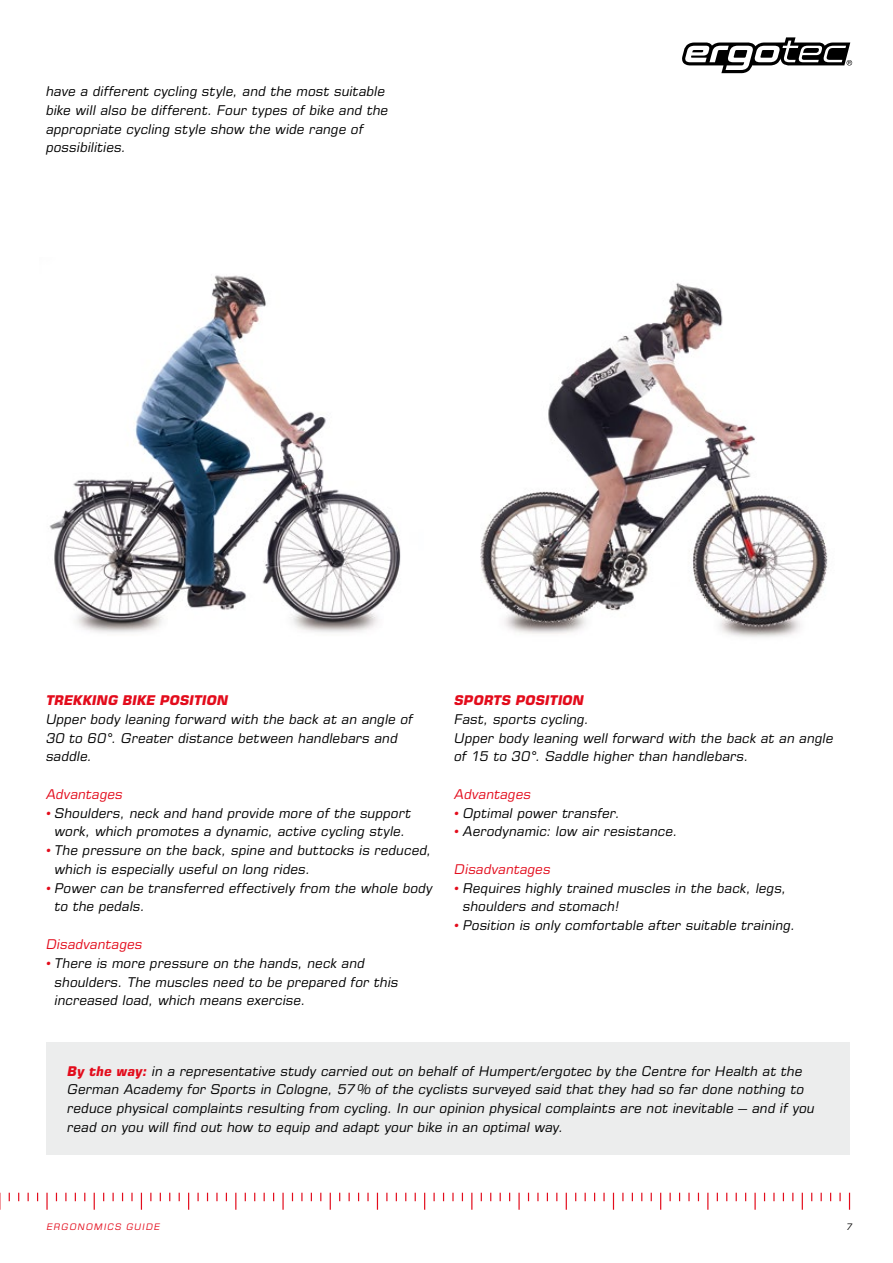
<style>
.page{position:relative;width:893px;height:1263px;background:#fff}
.page>*{position:absolute;margin:0;border:0;box-sizing:border-box;transform-origin:0 0}
.t1{font:italic 13.5px/18.8px "Eurostile LT Pro";letter-spacing:.02em;color:#000}
.t2{font:italic 13.5px "Eurostile LT Pro";letter-spacing:.02em;color:#e30c1c}
.t3{font:italic 700 13.5px "Eurostile LT Pro";color:#e30c1c}
.t4{font:italic 9px "Eurostile LT Pro";letter-spacing:.13em;color:#e30c1c}
.t5{font:italic 9px "Eurostile LT Pro";color:#000}
.s1{color:#e30c1c}
.s2{font-weight:700;color:#e30c1c}
</style>
<div class="page">
<svg style="left:131px;top:1193px;width:2px;height:8px"></svg>
<svg style="left:65px;top:1193px;width:2px;height:8px"></svg>
<svg style="left:216px;top:1193px;width:2px;height:8px"></svg>
<svg style="left:197px;top:1193px;width:2px;height:8px"></svg>
<svg style="left:141px;top:1193px;width:1px;height:17px"></svg>
<svg style="left:94px;top:1193px;width:1px;height:17px"></svg>
<svg style="left:46px;top:1193px;width:2px;height:17px"></svg>
<svg style="left:0;top:1193px;width:1px;height:17px"></svg>
<svg style="left:188px;top:1193px;width:1px;height:17px"></svg>
<svg style="left:282px;top:1193px;width:2px;height:17px"></svg>
<svg style="left:235px;top:1193px;width:1px;height:17px"></svg>
<svg style="left:301px;top:1193px;width:2px;height:8px"></svg>
<svg style="left:330px;top:1193px;width:1px;height:17px"></svg>
<svg style="left:367px;top:1193px;width:2px;height:8px"></svg>
<svg style="left:424px;top:1193px;width:1px;height:17px"></svg>
<svg style="left:377px;top:1193px;width:1px;height:17px"></svg>
<svg style="left:603px;top:1193px;width:2px;height:8px"></svg>
<svg style="left:537px;top:1193px;width:2px;height:8px"></svg>
<svg style="left:452px;top:1193px;width:2px;height:8px"></svg>
<svg style="left:433px;top:1193px;width:2px;height:8px"></svg>
<svg style="left:688px;top:1193px;width:2px;height:8px"></svg>
<svg style="left:669px;top:1193px;width:2px;height:8px"></svg>
<svg style="left:613px;top:1193px;width:1px;height:17px"></svg>
<svg style="left:566px;top:1193px;width:1px;height:17px"></svg>
<svg style="left:518px;top:1193px;width:2px;height:17px"></svg>
<svg style="left:471px;top:1193px;width:1px;height:17px"></svg>
<svg style="left:660px;top:1193px;width:1px;height:17px"></svg>
<svg style="left:754px;top:1193px;width:2px;height:17px"></svg>
<svg style="left:707px;top:1193px;width:1px;height:17px"></svg>
<svg style="left:773px;top:1193px;width:2px;height:8px"></svg>
<svg style="left:802px;top:1193px;width:1px;height:17px"></svg>
<svg style="left:839px;top:1193px;width:2px;height:8px"></svg>
<svg style="left:849px;top:1193px;width:1px;height:17px"></svg>
<div style="left:46px;top:1043px;width:803px;height:112px;background:#eceded"></div>
<img style="left:480px;top:283px;width:348px;height:354px">
<img style="left:49px;top:275px;width:352px;height:358px">
<svg style="left:682px;top:37px;width:170px;height:36px"></svg>
<p class="t1" style="left:46px;top:82px;width:343px">have a different cycling style, and the most suitable bike will also be different. Four types of bike and the appropriate cycling style show the wide range of possibilities.</p>
<p class="t3" style="left:46px;top:692px;width:184px">TREKKING BIKE POSITION</p>
<p class="t1" style="left:46px;top:710px;width:368px">Upper body leaning forward with the back at an angle of<br>30 to 60°. Greater distance between handlebars and saddle.</p>
<p class="t2" style="left:46px;top:786px;width:78px">Advantages</p>
<p class="t1" style="left:46px;top:803px;width:366px;text-align:center"><span class="s1">•</span> Shoulders, neck and hand provide more of the support work, which promotes a dynamic, active cycling style.</p>
<p class="t1" style="left:55px;top:841px;width:378px;text-indent:-9px"><span class="s1">•</span> The pressure on the back, spine and buttocks is reduced, which is especially useful on long rides.</p>
<p class="t1" style="left:55px;top:878px;width:380px;text-indent:-9px"><span class="s1">•</span> Power can be transferred effectively from the whole body to the pedals.</p>
<p class="t2" style="left:46px;top:936px;width:98px">Disadvantages</p>
<p class="t1" style="left:55px;top:953px;width:345px;text-indent:-9px"><span class="s1">•</span> There is more pressure on the hands, neck and shoulders. The muscles need to be prepared for this increased load, which means exercise.</p>
<p class="t3" style="left:455px;top:692px;width:131px">SPORTS POSITION</p>
<p class="t1" style="left:455px;top:710px;width:381px">Fast, sports cycling.<br>Upper body leaning well forward with the back at an angle of 15 to 30°. Saddle higher than handlebars.</p>
<p class="t2" style="left:455px;top:786px;width:78px">Advantages</p>
<p class="t1" style="left:455px;top:803px;width:167px"><span class="s1">•</span> Optimal power transfer.</p>
<p class="t1" style="left:455px;top:822px;width:225px"><span class="s1">•</span> Aerodynamic: low air resistance.</p>
<p class="t2" style="left:455px;top:861px;width:98px">Disadvantages</p>
<p class="t1" style="left:463px;top:878px;width:325px;text-indent:-9px"><span class="s1">•</span> Requires highly trained muscles in the back, legs, shoulders and stomach!</p>
<p class="t1" style="left:455px;top:916px;width:342px"><span class="s1">•</span> Position is only comfortable after suitable training.</p>
<p class="t1" style="left:68px;top:1061px;width:749px"><span class="s2">By the way:</span> in a representative study carried out on behalf of Humpert/ergotec by the Centre for Health at the German Academy for Sports in Cologne, 57% of the cyclists surveyed said that they had so far done nothing to reduce physical complaints resulting from cycling. In our opinion physical complaints are not inevitable – and if you read on you will find out how to equip and adapt your bike in an optimal way.</p>
<p class="t4" style="left:47px;top:1221px;width:115px">ERGONOMICS GUIDE</p>
<p class="t5" style="left:846px;top:1221px;width:8px">7</p>
</div>
